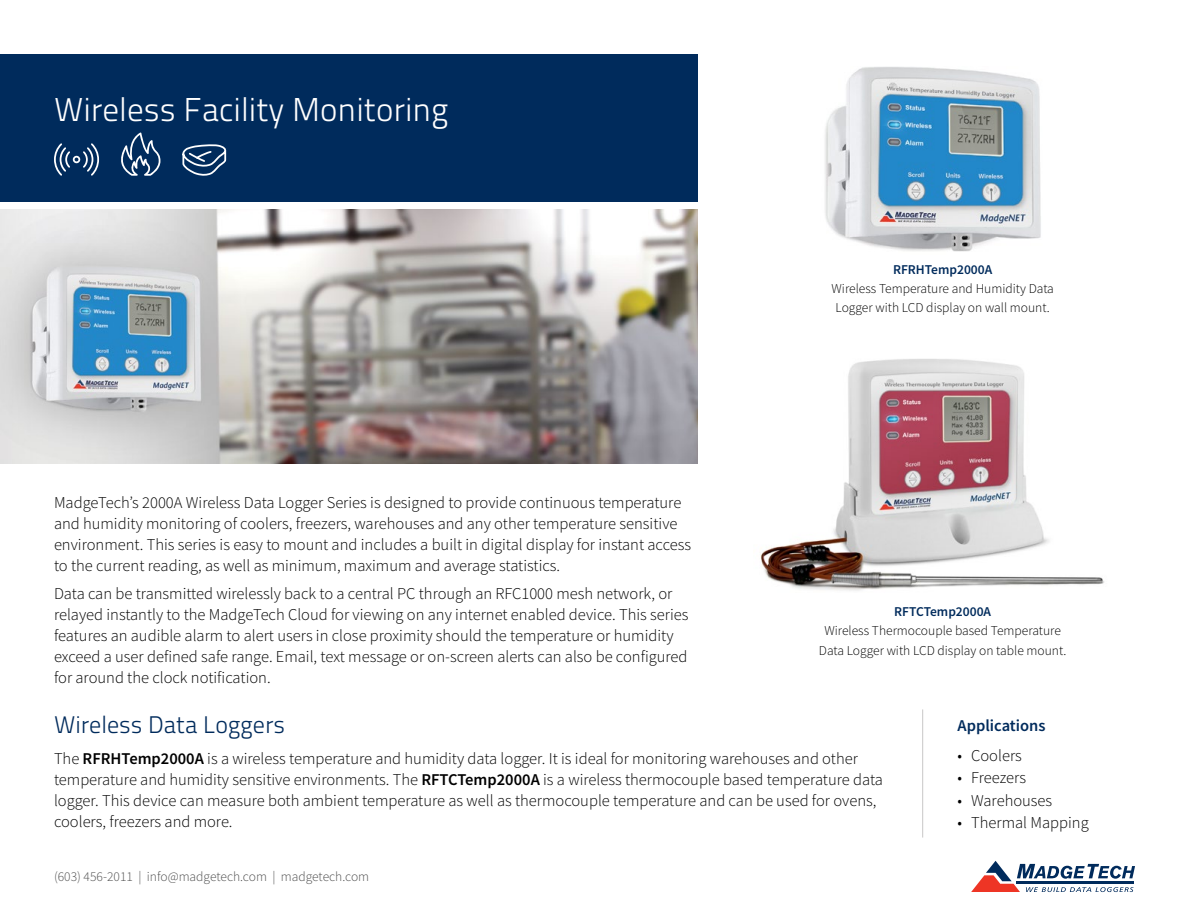
<style>
.page{position:relative;width:1188px;height:918px;background:#fff}
.page>*{position:absolute;margin:0;border:0;box-sizing:border-box;transform-origin:0 0}
.t1{font:300 33px "Titillium Text 22 L";color:#fff}
.t2{font:300 24px "Titillium Text 22 L";color:#002b5c}
.t3{font:300 16.5px/21px "Source Sans Pro";color:#000}
.t4{font:600 16.5px "Source Sans Pro";color:#002b5c}
.t5{font:300 13.5px/19.5px "Source Sans Pro";color:#000;text-align:center}
.t6{font:300 13.5px "Source Sans Pro";color:#4d4d4d}
.t7{font:600 13.5px "Source Sans Pro";color:#002b5c}
.s1{font-weight:600}
</style>
<div class="page">
<svg style="left:971px;top:861px;width:164px;height:31px"></svg>
<hr style="left:1017px;top:881px;width:117px;height:3px;background:#002b5c">
<img style="left:0;top:209px;width:698px;height:255px">
<div style="left:0;top:54px;width:698px;height:148px;background:#002b5c"></div>
<svg style="left:54px;top:143px;width:46px;height:33px"></svg>
<svg style="left:121px;top:133px;width:39px;height:43px"></svg>
<svg style="left:182px;top:144px;width:45px;height:32px"></svg>
<img style="left:760px;top:359px;width:345px;height:232px">
<img style="left:825px;top:67px;width:216px;height:185px">
<hr style="left:922px;top:709px;width:1px;height:129px;background:#c8c7c7">
<h1 class="t1" style="left:54px;top:85px;width:396px">Wireless Facility Monitoring</h1>
<p class="t7" style="left:893px;top:260px;width:101px">RFRHTemp2000A</p>
<p class="t5" style="left:832px;top:279px;width:224px">Wireless Temperature and Humidity Data<br>Logger with LCD display on wall mount.</p>
<p class="t3" style="left:54px;top:492px;width:639px">MadgeTech’s 2000A Wireless Data Logger Series is designed to provide continuous temperature and humidity monitoring of coolers, freezers, warehouses and any other temperature sensitive environment. This series is easy to mount and includes a built in digital display for instant access to the current reading, as well as minimum, maximum and average statistics.</p>
<p class="t3" style="left:54px;top:583px;width:636px">Data can be transmitted wirelessly back to a central PC through an RFC1000 mesh network, or relayed instantly to the MadgeTech Cloud for viewing on any internet enabled device. This series features an audible alarm to alert users in close proximity should the temperature or humidity exceed a user defined safe range. Email, text message or on-screen alerts can also be configured for around the clock notification.</p>
<h2 class="t2" style="left:54px;top:707px;width:233px">Wireless Data Loggers</h2>
<p class="t3" style="left:54px;top:748px;width:830px">The <span class="s1">RFRHTemp2000A</span> is a wireless temperature and humidity data logger. It is ideal for monitoring warehouses and other temperature and humidity sensitive environments. The <span class="s1">RFTCTemp2000A</span> is a wireless thermocouple based temperature data logger. This device can measure both ambient temperature as well as thermocouple temperature and can be used for ovens, coolers, freezers and more.</p>
<p class="t7" style="left:894px;top:603px;width:98px">RFTCTemp2000A</p>
<p class="t5" style="left:819px;top:621px;width:249px">Wireless Thermocouple based Temperature<br>Data Logger with LCD display on table mount.</p>
<p class="t4" style="left:958px;top:715px;width:90px">Applications</p>
<p class="t3" style="left:958px;top:745px;width:66px">• Coolers</p>
<p class="t3" style="left:958px;top:767px;width:70px">• Freezers</p>
<p class="t3" style="left:958px;top:790px;width:96px">• Warehouses</p>
<p class="t3" style="left:958px;top:812px;width:133px">• Thermal Mapping</p>
<p class="t6" style="left:54px;top:869px;width:317px">(603) 456-2011 | info@madgetech.com | madgetech.com</p>
</div>
